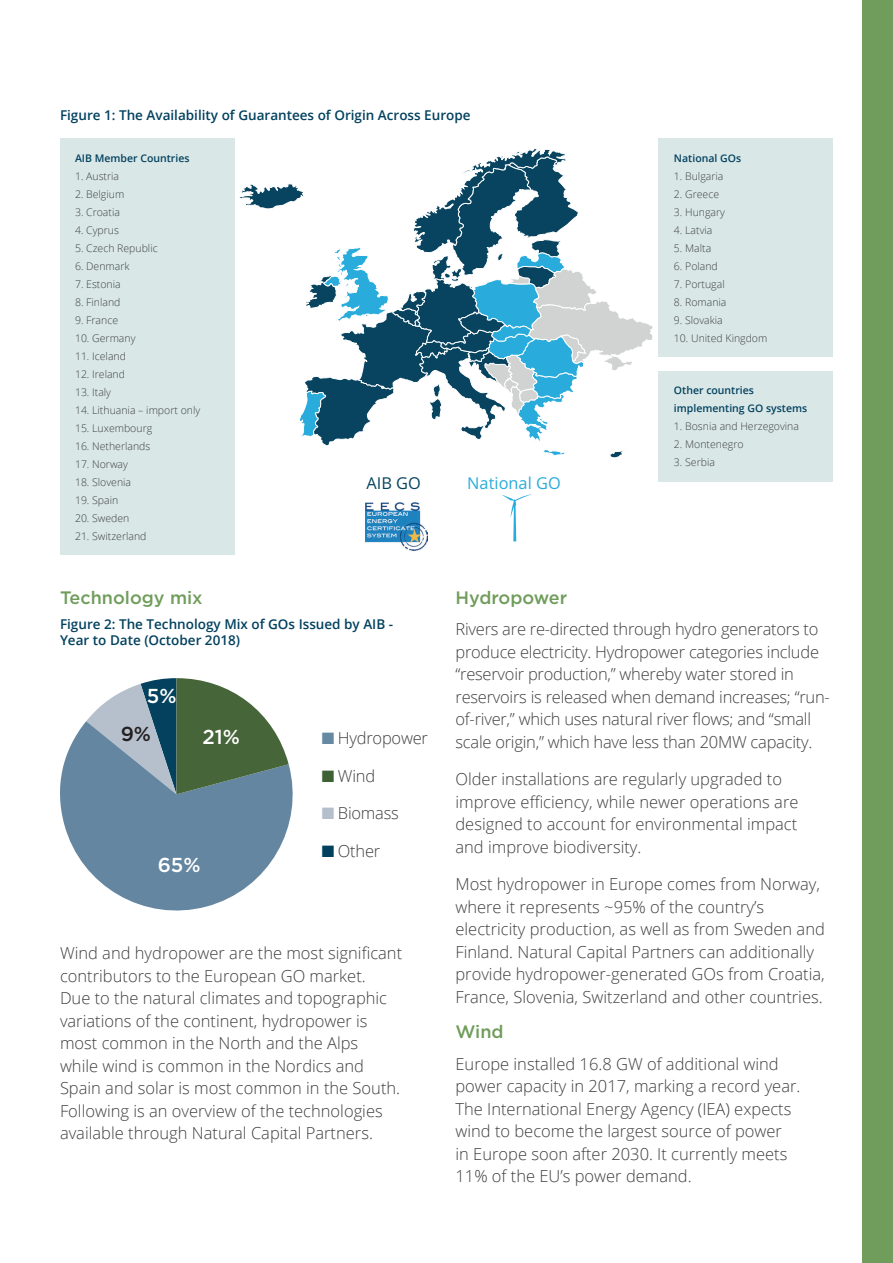
<style>
.page{position:relative;width:893px;height:1263px;background:#fff}
.page>*{position:absolute;margin:0;border:0;box-sizing:border-box;transform-origin:0 0}
.t1{font:500 20.1px "Gotham";color:#fff}
.t2{font:500 20.1px "Gotham";color:#231f20}
.t3{font:500 18px "Gotham";color:#709d5b}
.t4{font:300 16.5px/22.5px "Open Sans";color:#3e3e3f}
.t5{font:16.35px "Open Sans";color:#29acdb}
.t6{font:16.35px "Open Sans";color:#084460}
.t7{font:600 13.5px/16.2px "Open Sans";color:#02415e}
.Page_titles{font:300 10.5px "Open Sans";color:#3e3e3f}
.Page_titles-2{font:600 10.5px/18px "Open Sans";color:#02415e}
.s1{color:#6588a3}
.s2{color:#3e6035}
.s3{color:#b4bfcb}
.s4{color:#02415e}
</style>
<div class="page">
<div style="left:862px;top:0;width:31px;height:1263px;background:#709d5b"></div>
<svg style="left:239px;top:148px;width:414px;height:310px"></svg>
<img style="left:366px;top:503px;width:62px;height:48px">
<svg style="left:501px;top:494px;width:31px;height:47px"></svg>
<svg style="left:60px;top:678px;width:233px;height:232px"></svg>
<div style="left:60px;top:139px;width:174px;height:416px;background:#d9e7e7"></div>
<div style="left:659px;top:139px;width:174px;height:218px;background:#d9e7e7"></div>
<div style="left:659px;top:371px;width:174px;height:110px;background:#d9e7e7"></div>
<p class="t7" style="left:60px;top:107px;width:412px">Figure 1: The Availability of Guarantees of Origin Across Europe</p>
<p class="Page_titles-2" style="left:75px;top:149px;width:116px">AIB Member Countries</p>
<p class="Page_titles" style="left:75px;top:169px;width:46px">1. Austria</p>
<p class="Page_titles" style="left:75px;top:187px;width:51px">2. Belgium</p>
<p class="Page_titles" style="left:75px;top:205px;width:47px">3. Croatia</p>
<p class="Page_titles" style="left:75px;top:223px;width:45px">4. Cyprus</p>
<p class="Page_titles" style="left:75px;top:241px;width:84px">5. Czech Republic</p>
<p class="Page_titles" style="left:75px;top:259px;width:56px">6. Denmark</p>
<p class="Page_titles" style="left:75px;top:277px;width:47px">7. Estonia</p>
<p class="Page_titles" style="left:75px;top:295px;width:47px">8. Finland</p>
<p class="Page_titles" style="left:75px;top:313px;width:45px">9. France</p>
<p class="Page_titles" style="left:75px;top:331px;width:62px">10. Germany</p>
<p class="Page_titles" style="left:75px;top:349px;width:52px">11. Iceland</p>
<p class="Page_titles" style="left:75px;top:367px;width:52px">12. Ireland</p>
<p class="Page_titles" style="left:75px;top:385px;width:38px">13. Italy</p>
<p class="Page_titles" style="left:75px;top:403px;width:127px">14. Lithuania – import only</p>
<p class="Page_titles" style="left:75px;top:421px;width:79px">15. Luxembourg</p>
<p class="Page_titles" style="left:75px;top:439px;width:77px">16. Netherlands</p>
<p class="Page_titles" style="left:75px;top:457px;width:55px">17. Norway</p>
<p class="Page_titles" style="left:75px;top:475px;width:58px">18. Slovenia</p>
<p class="Page_titles" style="left:75px;top:493px;width:45px">19. Spain</p>
<p class="Page_titles" style="left:75px;top:511px;width:56px">20. Sweden</p>
<p class="Page_titles" style="left:75px;top:529px;width:73px">21. Switzerland</p>
<p class="t6" style="left:366px;top:472px;width:56px">AIB GO</p>
<p class="t5" style="left:467px;top:472px;width:95px">National GO</p>
<p class="Page_titles-2" style="left:674px;top:149px;width:69px">National GOs</p>
<p class="Page_titles" style="left:674px;top:169px;width:51px">1. Bulgaria</p>
<p class="Page_titles" style="left:674px;top:187px;width:47px">2. Greece</p>
<p class="Page_titles" style="left:674px;top:205px;width:53px">3. Hungary</p>
<p class="Page_titles" style="left:674px;top:223px;width:40px">4. Latvia</p>
<p class="Page_titles" style="left:674px;top:241px;width:39px">5. Malta</p>
<p class="Page_titles" style="left:674px;top:259px;width:45px">6. Poland</p>
<p class="Page_titles" style="left:674px;top:277px;width:52px">7. Portugal</p>
<p class="Page_titles" style="left:674px;top:295px;width:54px">8. Romania</p>
<p class="Page_titles" style="left:674px;top:313px;width:50px">9. Slovakia</p>
<p class="Page_titles" style="left:674px;top:331px;width:95px">10. United Kingdom</p>
<p class="Page_titles-2" style="left:674px;top:381px;width:135px">Other countries implementing GO systems</p>
<p class="Page_titles" style="left:674px;top:419px;width:127px">1. Bosnia and Herzegovina</p>
<p class="Page_titles" style="left:674px;top:437px;width:71px">2. Montenegro</p>
<p class="Page_titles" style="left:674px;top:455px;width:42px">3. Serbia</p>
<p class="t3" style="left:60px;top:585px;width:144px">Technology mix</p>
<p class="t7" style="left:60px;top:615px;width:335px">Figure 2: The Technology Mix of GOs Issued by AIB -<br>Year to Date (October 2018)</p>
<p class="t1" style="left:147px;top:683px;width:31px">5%</p>
<p class="t2" style="left:121px;top:721px;width:32px">9%</p>
<p class="t1" style="left:202px;top:724px;width:39px">21%</p>
<p class="t1" style="left:158px;top:851px;width:44px">65%</p>
<p class="t4" style="left:322px;top:727px;width:108px"><span class="s1">■</span> Hydropower</p>
<p class="t4" style="left:322px;top:764px;width:55px"><span class="s2">■</span> Wind</p>
<p class="t4" style="left:322px;top:802px;width:79px"><span class="s3">■</span> Biomass</p>
<p class="t4" style="left:322px;top:839px;width:60px"><span class="s4">■</span> Other</p>
<p class="t4" style="left:60px;top:941px;width:344px">Wind and hydropower are the most significant contributors to the European GO market.<br>Due to the natural climates and topographic variations of the continent, hydropower is most common in the North and the Alps<br>while wind is common in the Nordics and Spain and solar is most common in the South.<br>Following is an overview of the technologies available through Natural Capital Partners.</p>
<p class="t3" style="left:455px;top:585px;width:113px">Hydropower</p>
<p class="t4" style="left:455px;top:617px;width:376px">Rivers are re-directed through hydro generators to produce electricity. Hydropower categories include “reservoir production,” whereby water stored in reservoirs is released when demand increases; “run&shy;of-river,” which uses natural river flows; and “small scale origin,” which have less than 20MW capacity.</p>
<p class="t4" style="left:455px;top:767px;width:344px">Older installations are regularly upgraded to improve efficiency, while newer operations are designed to account for environmental impact and improve biodiversity.</p>
<p class="t4" style="left:455px;top:872px;width:371px">Most hydropower in Europe comes from Norway, where it represents ~95% of the country’s electricity production, as well as from Sweden and Finland. Natural Capital Partners can additionally provide hydropower-generated GOs from Croatia, France, Slovenia, Switzerland and other countries.</p>
<p class="t3" style="left:455px;top:1020px;width:50px">Wind</p>
<p class="t4" style="left:455px;top:1052px;width:346px">Europe installed 16.8 GW of additional wind power capacity in 2017, marking a record year.<br>The International Energy Agency (IEA) expects wind to become the largest source of power<br>in Europe soon after 2030. It currently meets 11% of the EU’s power demand.</p>
</div>
